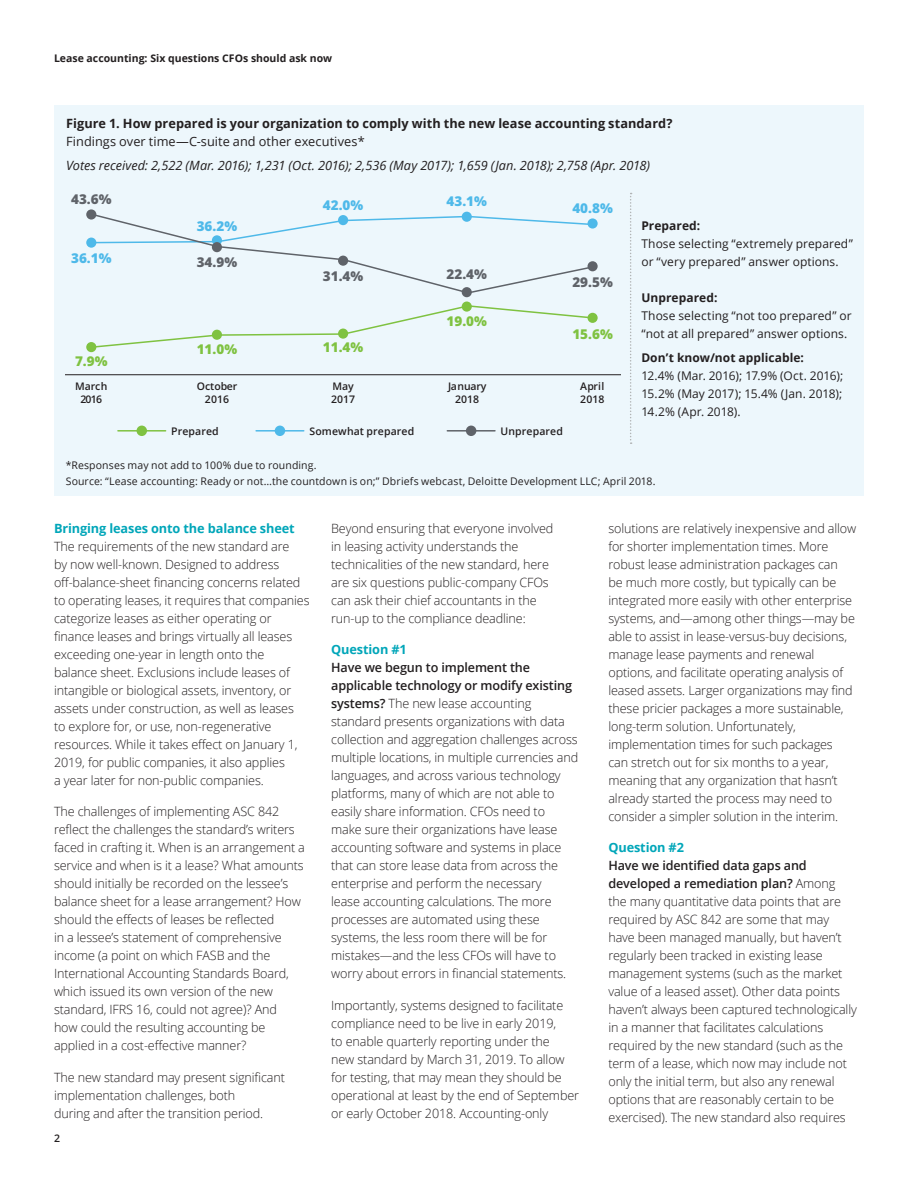
<style>
.page{position:relative;width:918px;height:1188px;background:#fff}
.page>*{position:absolute;margin:0;border:0;box-sizing:border-box;transform-origin:0 0}
.t1{font:800 13.5px "Open Sans";color:#4eb9e9}
.t2{font:800 13.5px "Open Sans";color:#5f6369}
.t3{font:800 13.5px "Open Sans";color:#7fc241}
.t4{font:300 12.75px/18px "Open Sans";letter-spacing:-.01em;color:#231f20}
.Subhead_A__8_5_12pt{font:700 12.75px/18px "Open Sans";color:#231f20}
.Body_copy__8_5_12pt{font:italic 12.75px "Open Sans";letter-spacing:-.005em;color:#231f20}
.t5{font:700 12.75px "Open Sans";letter-spacing:-.01em;color:#00a6b9}
.Number_list_level_1{font:12px/18px "Open Sans";letter-spacing:.005em;color:#231f20}
.Number_list_level_1-2{font:10.5px "Open Sans";letter-spacing:.01em;color:#231f20}
.Number_list_level_1-3{font:600 10.5px/12.6px "Open Sans";letter-spacing:.01em;color:#231f20}
.Brochure_title__foli{font:700 10.5px "Open Sans";color:#231f20}
.Number_list_level_1-4{font:600 10.5px/12.6px "Open Sans";letter-spacing:-.03em;color:#231f20;text-align:center}
.Brochure_title___Lef{font:600 10.5px "Open Sans";color:#231f20}
.s1{font-weight:400}
.s2{font-weight:700}
.s3{font-weight:600}
</style>
<div class="page">
<div style="left:54px;top:105px;width:810px;height:390px;background:#edf7fc"></div>
<hr style="left:66px;top:374px;width:554px;height:1px;background:#231f20">
<svg style="left:93px;top:304px;width:501px;height:45px"></svg>
<svg style="left:91px;top:213px;width:505px;height:81px"></svg>
<div style="left:86px;top:342px;width:10px;height:10px;background:#7fc241;border-radius:50%"></div>
<div style="left:86px;top:238px;width:10px;height:10px;background:#4eb9e9;border-radius:50%"></div>
<div style="left:86px;top:209px;width:10px;height:11px;background:#5f6369;border-radius:50%"></div>
<div style="left:338px;top:329px;width:10px;height:10px;background:#7fc241;border-radius:50%"></div>
<div style="left:338px;top:215px;width:10px;height:10px;background:#4eb9e9;border-radius:50%"></div>
<div style="left:338px;top:256px;width:10px;height:10px;background:#5f6369;border-radius:50%"></div>
<div style="left:462px;top:302px;width:10px;height:10px;background:#7fc241;border-radius:50%"></div>
<div style="left:462px;top:212px;width:10px;height:10px;background:#4eb9e9;border-radius:50%"></div>
<div style="left:462px;top:287px;width:10px;height:10px;background:#5f6369;border-radius:50%"></div>
<div style="left:588px;top:313px;width:10px;height:10px;background:#7fc241;border-radius:50%"></div>
<div style="left:588px;top:218px;width:10px;height:11px;background:#4eb9e9;border-radius:50%"></div>
<div style="left:588px;top:261px;width:10px;height:10px;background:#5f6369;border-radius:50%"></div>
<div style="left:212px;top:330px;width:10px;height:10px;background:#7fc241;border-radius:50%"></div>
<div style="left:212px;top:235px;width:10px;height:10px;background:#4eb9e9;border-radius:50%"></div>
<div style="left:212px;top:242px;width:10px;height:10px;background:#5f6369;border-radius:50%"></div>
<hr style="left:118px;top:430px;width:48px;height:2px;background:#7fc241">
<div style="left:137px;top:426px;width:10px;height:10px;background:#7fc241;border-radius:50%"></div>
<hr style="left:256px;top:430px;width:48px;height:2px;background:#4eb9e9">
<div style="left:275px;top:426px;width:10px;height:10px;background:#4eb9e9;border-radius:50%"></div>
<hr style="left:447px;top:430px;width:48px;height:2px;background:#5f6369">
<div style="left:466px;top:426px;width:10px;height:10px;background:#5f6369;border-radius:50%"></div>
<svg style="left:630px;top:193px;width:2px;height:251px"></svg>
<p class="Brochure_title__foli" style="left:54px;top:51px;width:280px">Lease accounting: Six questions CFOs should ask now</p>
<p class="Subhead_A__8_5_12pt" style="left:66px;top:114px;width:608px">Figure 1. How prepared is your organization to comply with the new lease accounting standard?<br><span class="s1">Findings over time—C-suite and other executives*</span></p>
<p class="Body_copy__8_5_12pt" style="left:66px;top:157px;width:586px">Votes received: 2,522 (Mar. 2016); 1,231 (Oct. 2016); 2,536 (May 2017); 1,659 (Jan. 2018); 2,758 (Apr. 2018)</p>
<p class="t2" style="left:71px;top:189px;width:42px">43.6%</p>
<p class="t1" style="left:323px;top:194px;width:42px">42.0%</p>
<p class="t1" style="left:447px;top:191px;width:42px">43.1%</p>
<p class="t1" style="left:572px;top:197px;width:42px">40.8%</p>
<p class="t1" style="left:71px;top:248px;width:42px">36.1%</p>
<p class="t3" style="left:75px;top:351px;width:34px">7.9%</p>
<p class="Number_list_level_1-4" style="left:75px;top:380px;width:34px">March<br>2016</p>
<p class="t1" style="left:197px;top:216px;width:42px">36.2%</p>
<p class="t2" style="left:197px;top:252px;width:42px">34.9%</p>
<p class="t2" style="left:323px;top:266px;width:42px">31.4%</p>
<p class="t2" style="left:447px;top:264px;width:42px">22.4%</p>
<p class="t3" style="left:447px;top:311px;width:42px">19.0%</p>
<p class="t3" style="left:197px;top:339px;width:42px">11.0%</p>
<p class="t3" style="left:323px;top:337px;width:42px">11.4%</p>
<p class="Number_list_level_1-3" style="left:197px;top:380px;width:42px;text-align:center">October<br>2016</p>
<p class="Number_list_level_1-3" style="left:331px;top:380px;width:26px">May<br>2017</p>
<p class="Number_list_level_1-3" style="left:448px;top:380px;width:40px;text-align:center">January<br>2018</p>
<p class="t2" style="left:572px;top:271px;width:42px">29.5%</p>
<p class="t3" style="left:572px;top:324px;width:42px">15.6%</p>
<p class="Number_list_level_1-3" style="left:580px;top:380px;width:26px">April<br>2018</p>
<p class="Number_list_level_1" style="left:641px;top:216px;width:213px"><span class="s2">Prepared:<br></span>Those selecting “extremely prepared” or “very prepared” answer options.</p>
<p class="Number_list_level_1" style="left:641px;top:288px;width:212px"><span class="s2">Unprepared:<br></span>Those selecting “not too prepared” or “not at all prepared” answer options.</p>
<p class="Number_list_level_1" style="left:641px;top:349px;width:204px"><span class="s2">Don’t know/not applicable:<br></span>12.4% (Mar. 2016); 17.9% (Oct. 2016);<br>15.2% (May 2017); 15.4% (Jan. 2018);<br>14.2% (Apr. 2018).</p>
<p class="Number_list_level_1-3" style="left:171px;top:424px;width:49px">Prepared</p>
<p class="Number_list_level_1-3" style="left:309px;top:424px;width:106px">Somewhat prepared</p>
<p class="Number_list_level_1-3" style="left:501px;top:424px;width:64px">Unprepared</p>
<p class="Number_list_level_1-2" style="left:66px;top:458px;width:252px">*Responses may not add to 100% due to rounding.</p>
<p class="Number_list_level_1-2" style="left:66px;top:474px;width:591px">Source: “Lease accounting: Ready or not…the countdown is on;” Dbriefs webcast, Deloitte Development LLC; April 2018.</p>
<p class="t5" style="left:54px;top:519px;width:242px">Bringing leases onto the balance sheet</p>
<p class="t4" style="left:54px;top:537px;width:257px">The requirements of the new standard are<br>by now well-known. Designed to address off-balance-sheet financing concerns related to operating leases, it requires that companies categorize leases as either operating or finance leases and brings virtually all leases exceeding one-year in length onto the balance sheet. Exclusions include leases of intangible or biological assets, inventory, or assets under construction, as well as leases<br>to explore for, or use, non-regenerative resources. While it takes effect on January 1, 2019, for public companies, it also applies<br>a year later for non-public companies.</p>
<p class="t4" style="left:54px;top:802px;width:252px">The challenges of implementing ASC 842 reflect the challenges the standard’s writers faced in crafting it. When is an arrangement a service and when is it a lease? What amounts should initially be recorded on the lessee’s balance sheet for a lease arrangement? How should the effects of leases be reflected<br>in a lessee’s statement of comprehensive income (a point on which FASB and the International Accounting Standards Board, which issued its own version of the new standard, IFRS 16, could not agree)? And<br>how could the resulting accounting be applied in a cost-effective manner?</p>
<p class="t4" style="left:54px;top:1068px;width:233px">The new standard may present significant implementation challenges, both<br>during and after the transition period.</p>
<p class="Brochure_title___Lef" style="left:54px;top:1131px;width:7px">2</p>
<p class="t4" style="left:331px;top:519px;width:224px">Beyond ensuring that everyone involved in leasing activity understands the technicalities of the new standard, here are six questions public-company CFOs can ask their chief accountants in the run-up to the compliance deadline:</p>
<p class="t5" style="left:331px;top:641px;width:77px">Question #1</p>
<p class="t4" style="left:331px;top:658px;width:249px"><span class="s3">Have we begun to implement the applicable technology or modify existing systems?</span> The new lease accounting standard presents organizations with data collection and aggregation challenges across multiple locations, in multiple currencies and languages, and across various technology platforms, many of which are not able to easily share information. CFOs need to make sure their organizations have lease accounting software and systems in place that can store lease data from across the enterprise and perform the necessary<br>lease accounting calculations. The more processes are automated using these systems, the less room there will be for mistakes—and the less CFOs will have to worry about errors in financial statements.</p>
<p class="t4" style="left:331px;top:996px;width:249px">Importantly, systems designed to facilitate compliance need to be live in early 2019,<br>to enable quarterly reporting under the<br>new standard by March 31, 2019. To allow for testing, that may mean they should be operational at least by the end of September or early October 2018. Accounting-only</p>
<p class="t4" style="left:608px;top:519px;width:249px">solutions are relatively inexpensive and allow for shorter implementation times. More robust lease administration packages can<br>be much more costly, but typically can be integrated more easily with other enterprise systems, and—among other things—may be able to assist in lease-versus-buy decisions, manage lease payments and renewal options, and facilitate operating analysis of leased assets. Larger organizations may find these pricier packages a more sustainable, long-term solution. Unfortunately, implementation times for such packages<br>can stretch out for six months to a year, meaning that any organization that hasn’t already started the process may need to consider a simpler solution in the interim.</p>
<p class="t5" style="left:608px;top:839px;width:77px">Question #2</p>
<p class="t4" style="left:608px;top:856px;width:250px"><span class="s3">Have we identified data gaps and developed a remediation plan?</span> Among the many quantitative data points that are required by ASC 842 are some that may have been managed manually, but haven’t regularly been tracked in existing lease management systems (such as the market value of a leased asset). Other data points haven’t always been captured technologically in a manner that facilitates calculations required by the new standard (such as the term of a lease, which now may include not only the initial term, but also any renewal options that are reasonably certain to be exercised). The new standard also requires</p>
</div>
